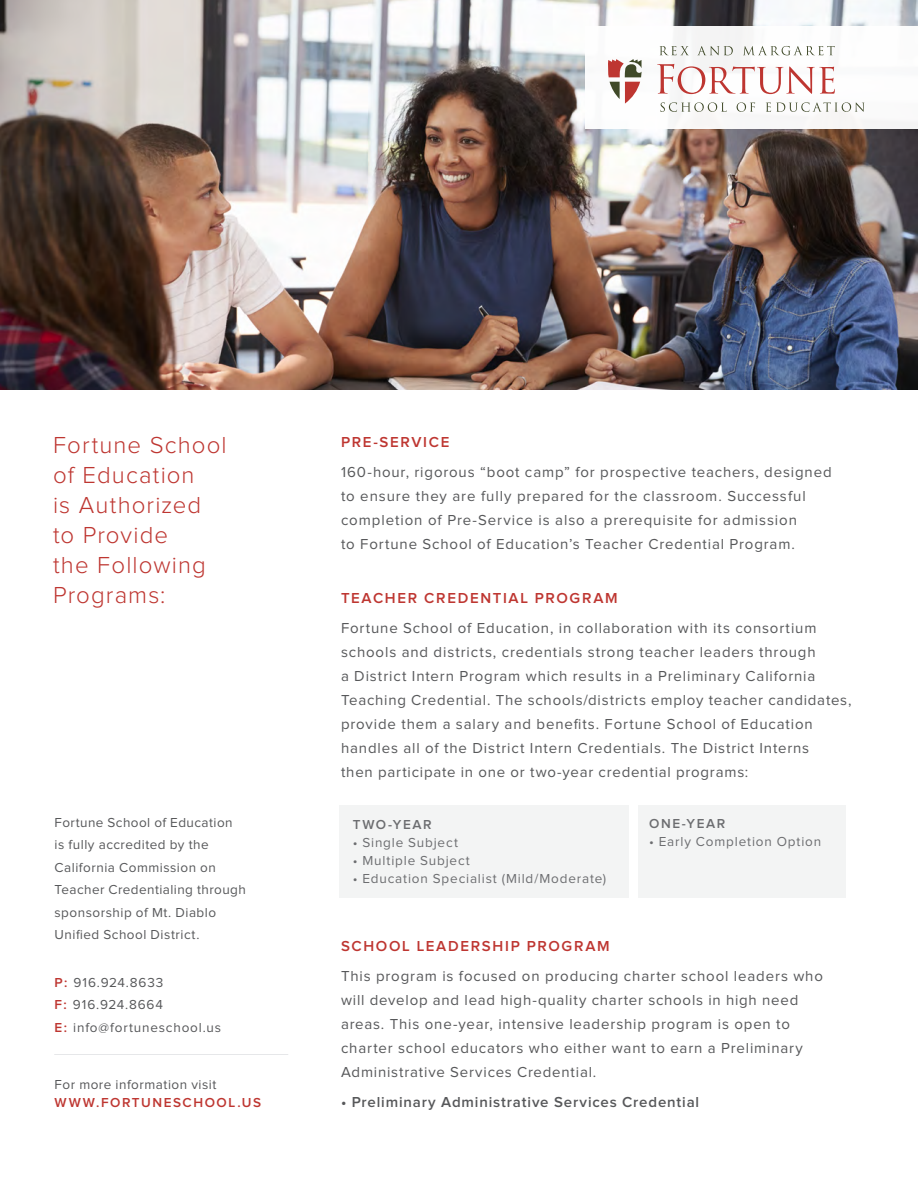
<style>
.page{position:relative;width:918px;height:1188px;background:#fff}
.page>*{position:absolute;margin:0;border:0;box-sizing:border-box;transform-origin:0 0}
.t1{font:300 24px/30px "Proxima Nova";letter-spacing:.045em;color:#be3631}
.t2{font:15px/24px "Proxima Nova";letter-spacing:.055em;color:#57585a}
.t3{font:600 15px "Proxima Nova";letter-spacing:.115em;color:#be3631}
.t4{font:600 15px "Proxima Nova";letter-spacing:.055em;color:#57585a}
.t5{font:13.5px/22.5px "Proxima Nova";letter-spacing:.035em;color:#57585a}
.t6{font:13.5px "Proxima Nova";letter-spacing:.065em;color:#6c6d70}
.t7{font:13.5px/22.5px "Proxima Nova";letter-spacing:.06em;color:#57585a}
.t8{font:600 13.5px "Proxima Nova";letter-spacing:.115em;color:#be3631}
.t9{font:600 13.5px "Proxima Nova";letter-spacing:.115em;color:#6c6d70}
.s1{font-weight:600;color:#be3631}
</style>
<div class="page">
<div style="left:339px;top:805px;width:290px;height:92px;background:#f3f4f4"></div>
<div style="left:638px;top:805px;width:207px;height:92px;background:#f3f4f4"></div>
<img style="left:0;top:0;width:917px;height:390px">
<div style="left:585px;top:27px;width:333px;height:102px;background:#fff"></div>
<svg style="left:660px;top:102px;width:205px;height:10px"></svg>
<svg style="left:657px;top:64px;width:178px;height:30px"></svg>
<svg style="left:660px;top:46px;width:175px;height:9px"></svg>
<svg style="left:608px;top:59px;width:34px;height:45px"></svg>
<hr style="left:54px;top:1054px;width:234px;height:1px;background:#e6e7e9">
<h1 class="t1" style="left:53px;top:431px;width:175px">Fortune School of Education<br>is Authorized to Provide<br>the Following<br>Programs:</h1>
<p class="t5" style="left:55px;top:812px;width:193px">Fortune School of Education<br>is fully accredited by the<br>California Commission on<br>Teacher Credentialing through sponsorship of Mt. Diablo<br>Unified School District.</p>
<p class="t7" style="left:55px;top:972px;width:168px"><span class="s1">P:</span> 916.924.8633<br><span class="s1">F:</span> 916.924.8664<br><span class="s1">E:</span> info@fortuneschool.us</p>
<p class="t5" style="left:55px;top:1073px;width:164px">For more information visit</p>
<p class="t8" style="left:55px;top:1096px;width:208px">WWW.FORTUNESCHOOL.US</p>
<p class="t3" style="left:341px;top:435px;width:110px">PRE-SERVICE</p>
<p class="t2" style="left:341px;top:460px;width:492px">160-hour, rigorous “boot camp” for prospective teachers, designed to ensure they are fully prepared for the classroom. Successful completion of Pre-Service is also a prerequisite for admission<br>to Fortune School of Education’s Teacher Credential Program.</p>
<p class="t3" style="left:341px;top:591px;width:278px">TEACHER CREDENTIAL PROGRAM</p>
<p class="t2" style="left:341px;top:616px;width:512px">Fortune School of Education, in collaboration with its consortium schools and districts, credentials strong teacher leaders through<br>a District Intern Program which results in a Preliminary California Teaching Credential. The schools/districts employ teacher candidates, provide them a salary and benefits. Fortune School of Education handles all of the District Intern Credentials. The District Interns<br>then participate in one or two-year credential programs:</p>
<p class="t9" style="left:353px;top:818px;width:80px">TWO-YEAR</p>
<p class="t6" style="left:353px;top:836px;width:107px">• Single Subject</p>
<p class="t6" style="left:353px;top:854px;width:119px">• Multiple Subject</p>
<p class="t6" style="left:353px;top:872px;width:255px">• Education Specialist (Mild/Moderate)</p>
<p class="t9" style="left:649px;top:817px;width:78px">ONE-YEAR</p>
<p class="t6" style="left:649px;top:835px;width:174px">• Early Completion Option</p>
<p class="t3" style="left:341px;top:939px;width:270px">SCHOOL LEADERSHIP PROGRAM</p>
<p class="t2" style="left:341px;top:964px;width:484px">This program is focused on producing charter school leaders who will develop and lead high-quality charter schools in high need areas. This one-year, intensive leadership program is open to charter school educators who either want to earn a Preliminary Administrative Services Credential.</p>
<p class="t4" style="left:341px;top:1095px;width:360px">• Preliminary Administrative Services Credential</p>
</div>
